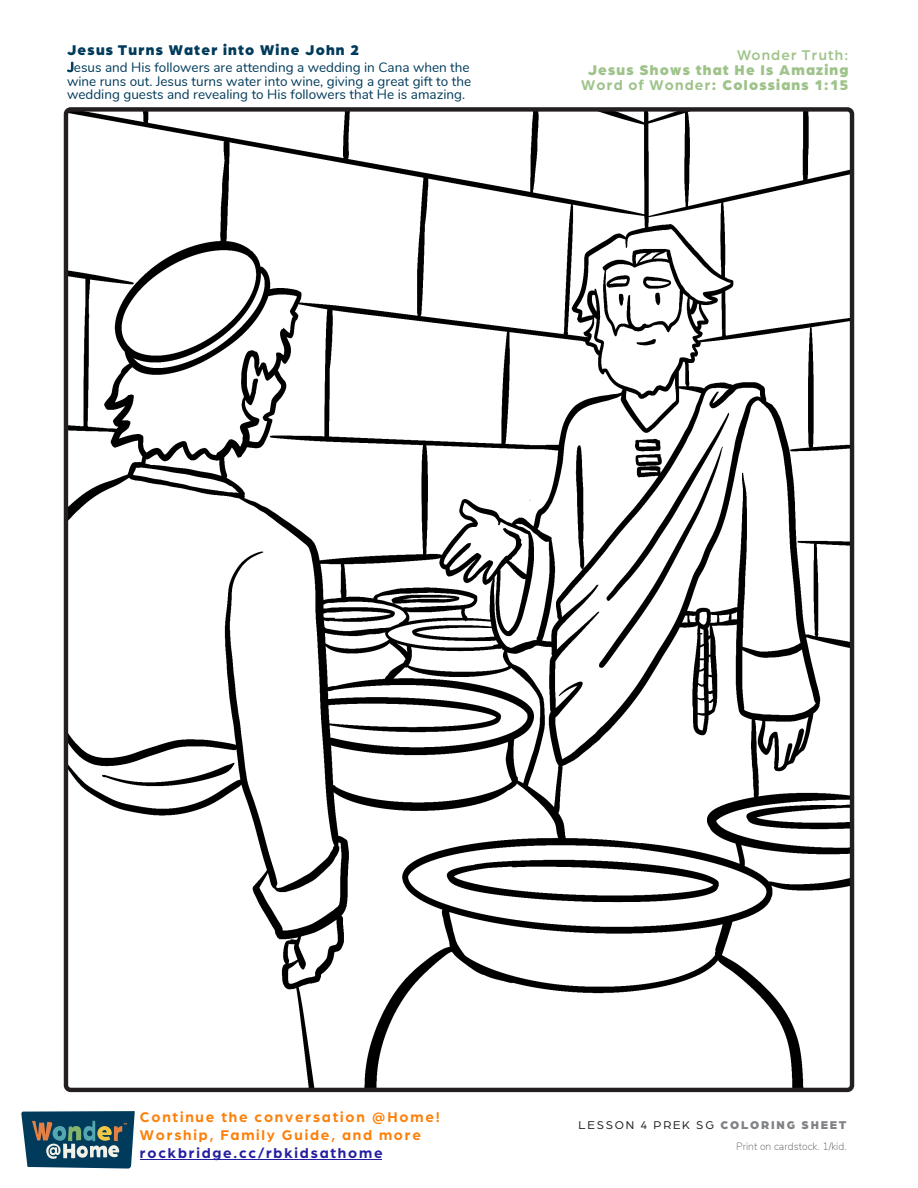
<style>
.page{position:relative;width:918px;height:1188px;background:#fff}
.page>*{position:absolute;margin:0;border:0;box-sizing:border-box;transform-origin:0 0}
.Episode_Title{font:900 15px/15px "Arboria";letter-spacing:.08em;color:#9ec38a;text-align:right}
.t1{font:700 15px/18.1px "Arboria";letter-spacing:.12em;color:#fc8008}
.Episode_Title-2{font:900 15px "Arboria";letter-spacing:.08em;color:#003b5b}
.t2{font:700 15px "Arboria";letter-spacing:.12em;color:#221ea0}
.Episode_Title-3{font:13.5px/14px "Nunito";color:#003b5b;text-align:justify}
.Episode_number{font:12px "Arboria";letter-spacing:.15em;color:#231f20}
.t3{font:200 10.5px "Nunito";color:#57585a}
.s1{font-weight:500}
.s2{font-weight:700}
.s3{font-weight:900;color:#808285}
</style>
<div class="page">
<img style="left:69px;top:112px;width:780px;height:975px">
<div style="left:64px;top:107px;width:790px;height:985px;border:4px solid #231f20;border-radius:5px"></div>
<svg style="left:21px;top:1111px;width:114px;height:58px;background:#3e6776"></svg>
<hr style="left:140px;top:1159px;width:242px;height:1px;background:#221ea0">
<p class="Episode_Title-2" style="left:67px;top:39px;width:294px">Jesus Turns Water into Wine John 2</p>
<p class="Episode_Title-3" style="left:67px;top:59px;width:406px"><span class="s1">J</span>esus and His followers are attending a wedding in Cana when the wine runs out. Jesus turns water into wine, giving a great gift to the wedding guests and revealing to His followers that He is amazing.</p>
<p class="Episode_Title" style="left:581px;top:46px;width:269px"><span class="s1">Wonder Truth:<br></span>Jesus Shows that He Is Amazing<br><span class="s2">Word of Wonder</span>: Colossians 1:15</p>
<p class="t1" style="left:140px;top:1107px;width:301px">Continue the conversation @Home!<br>Worship, Family Guide, and more</p>
<p class="t2" style="left:140px;top:1142px;width:244px">rockbridge.cc/rbkidsathome</p>
<p class="Episode_number" style="left:579px;top:1117px;width:270px">LESSON 4 PREK SG <span class="s3">COLORING SHEET</span></p>
<p class="t3" style="left:736px;top:1139px;width:112px">Print on cardstock. 1/kid.</p>
</div>
